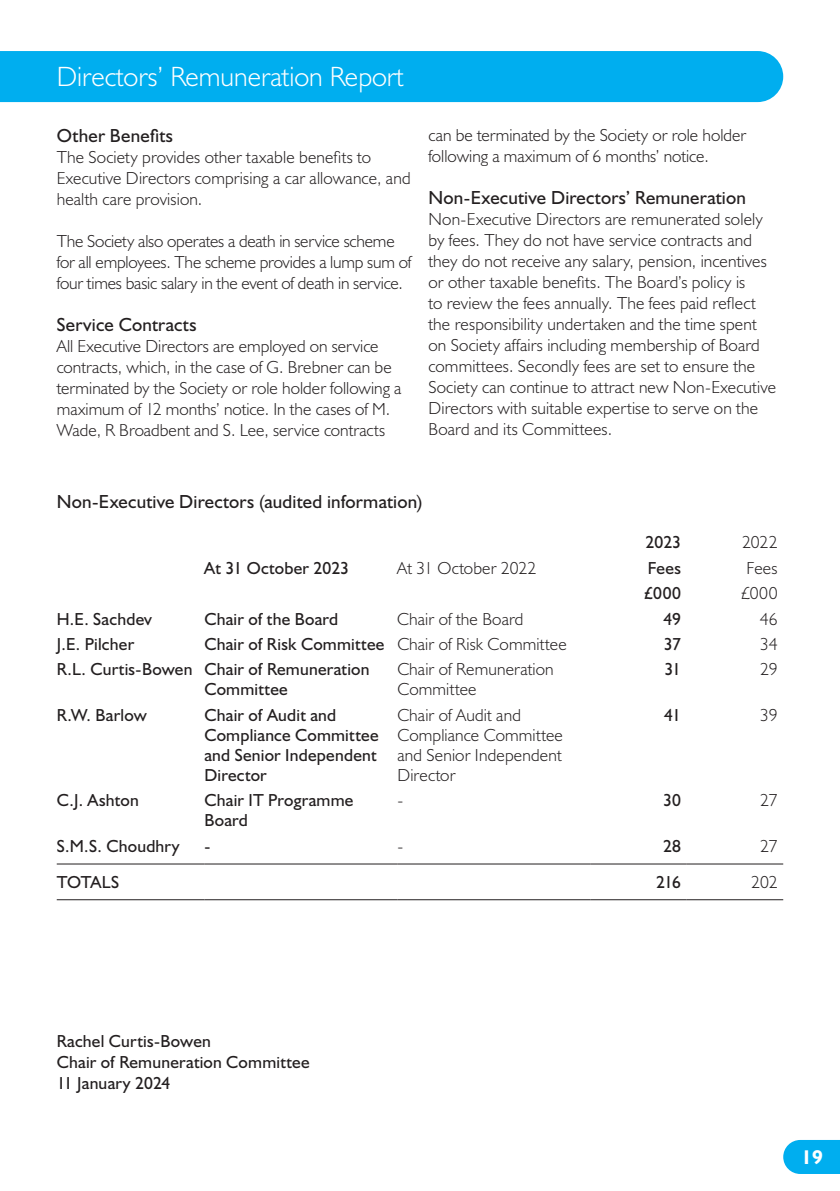
<style>
.page{position:relative;width:840px;height:1191px;background:#fff}
.page>*{position:absolute;margin:0;border:0;box-sizing:border-box;transform-origin:0 0}
.t1{font:300 28px "Humanist 521 BT";color:#fff}
.t2{font:700 20px "Humanist 521 BT";color:#fff}
.t3{font:19px "Humanist 521 BT";letter-spacing:.01em;color:#231f20}
.t4{font:300 17.6px/21px "Humanist 521 BT";letter-spacing:.005em;color:#231f20}
.t5{font:17.6px/20px "Humanist 521 BT";letter-spacing:.01em;color:#231f20}
.s1{font-weight:300}
</style>
<div class="page">
<svg style="left:783px;top:1140px;width:56px;height:34px"></svg>
<div style="left:0;top:51px;width:782px;height:51px;background:#00aeef"></div>
<hr style="left:57px;top:863px;width:147px;height:1px;background:#231f20">
<hr style="left:57px;top:899px;width:147px;height:1px;background:#231f20">
<hr style="left:204px;top:863px;width:193px;height:1px;background:#231f20">
<hr style="left:204px;top:899px;width:193px;height:1px;background:#231f20">
<hr style="left:397px;top:863px;width:193px;height:1px;background:#231f20">
<hr style="left:397px;top:899px;width:193px;height:1px;background:#231f20">
<hr style="left:590px;top:863px;width:96px;height:1px;background:#231f20">
<hr style="left:590px;top:899px;width:96px;height:1px;background:#231f20">
<hr style="left:686px;top:863px;width:96px;height:1px;background:#231f20">
<hr style="left:686px;top:899px;width:96px;height:1px;background:#231f20">
<h1 class="t1" style="left:57px;top:59px;width:348px">Directors’ Remuneration Report</h1>
<p class="t3" style="left:57px;top:124px;width:118px">Other Benefits</p>
<p class="t4" style="left:57px;top:146px;width:355px">The Society provides other taxable benefits to<br>Executive Directors comprising a car allowance, and health care provision.</p>
<p class="t4" style="left:57px;top:230px;width:356px">The Society also operates a death in service scheme for all employees. The scheme provides a lump sum of four times basic salary in the event of death in service.</p>
<p class="t3" style="left:57px;top:313px;width:141px">Service Contracts</p>
<p class="t4" style="left:57px;top:335px;width:346px">All Executive Directors are employed on service contracts, which, in the case of G. Brebner can be terminated by the Society or role holder following a maximum of 12 months’ notice. In the cases of M.<br>Wade, R Broadbent and S. Lee, service contracts</p>
<p class="t4" style="left:428px;top:124px;width:319px">can be terminated by the Society or role holder following a maximum of 6 months’ notice.</p>
<p class="t3" style="left:428px;top:186px;width:319px">Non-Executive Directors’ Remuneration</p>
<p class="t4" style="left:428px;top:208px;width:349px">Non-Executive Directors are remunerated solely by fees. They do not have service contracts and they do not receive any salary, pension, incentives or other taxable benefits. The Board’s policy is<br>to review the fees annually. The fees paid reflect the responsibility undertaken and the time spent on Society affairs including membership of Board committees. Secondly fees are set to ensure the Society can continue to attract new Non-Executive Directors with suitable expertise to serve on the Board and its Committees.</p>
<p class="t3" style="left:57px;top:490px;width:367px">Non-Executive Directors (audited information)</p>
<p class="t5" style="left:645px;top:532px;width:37px">2023</p>
<p class="t4" style="left:741px;top:531px;width:37px">2022</p>
<p class="t5" style="left:204px;top:557px;width:146px">At 31 October 2023</p>
<p class="t4" style="left:397px;top:557px;width:140px">At 31 October 2022</p>
<p class="t5" style="left:647px;top:557px;width:35px">Fees</p>
<p class="t4" style="left:746px;top:557px;width:32px">Fees</p>
<p class="t5" style="left:644px;top:583px;width:38px">£000</p>
<p class="t4" style="left:740px;top:582px;width:38px">£000</p>
<p class="t5" style="left:57px;top:608px;width:97px">H.E. Sachdev</p>
<p class="t5" style="left:204px;top:608px;width:135px">Chair of the Board</p>
<p class="t4" style="left:397px;top:607px;width:128px">Chair of the Board</p>
<p class="t5" style="left:663px;top:608px;width:19px">49</p>
<p class="t4" style="left:759px;top:607px;width:19px">46</p>
<p class="t5" style="left:57px;top:633px;width:79px">J.E. Pilcher</p>
<p class="t5" style="left:204px;top:633px;width:364px">Chair of Risk Committee <span class="s1">Chair of Risk Committee</span></p>
<p class="t5" style="left:663px;top:633px;width:19px">37</p>
<p class="t4" style="left:759px;top:633px;width:19px">34</p>
<p class="t5" style="left:204px;top:659px;width:166px;text-indent:-147px">R.L. Curtis-Bowen Chair of Remuneration<br>Committee</p>
<p class="t4" style="left:397px;top:659px;width:158px;line-height:20px">Chair of Remuneration<br>Committee</p>
<p class="t5" style="left:664px;top:659px;width:18px">31</p>
<p class="t4" style="left:759px;top:658px;width:19px">29</p>
<p class="t5" style="left:57px;top:704px;width:91px">R.W. Barlow</p>
<p class="t5" style="left:204px;top:704px;width:176px">Chair of Audit and<br>Compliance Committee and Senior Independent<br>Director</p>
<p class="t4" style="left:397px;top:704px;width:167px;line-height:20px">Chair of Audit and<br>Compliance Committee and Senior Independent<br>Director</p>
<p class="t5" style="left:664px;top:704px;width:18px">41</p>
<p class="t4" style="left:759px;top:704px;width:19px">39</p>
<p class="t5" style="left:57px;top:790px;width:84px">C.J. Ashton</p>
<p class="t5" style="left:204px;top:790px;width:150px">Chair IT Programme<br>Board</p>
<p class="t4" style="left:397px;top:789px;width:7px">-</p>
<p class="t5" style="left:662px;top:790px;width:19px">30</p>
<p class="t4" style="left:759px;top:789px;width:19px">27</p>
<p class="t5" style="left:57px;top:835px;width:124px">S.M.S. Choudhry</p>
<p class="t5" style="left:204px;top:835px;width:7px">-</p>
<p class="t4" style="left:397px;top:835px;width:7px">-</p>
<p class="t5" style="left:663px;top:835px;width:19px">28</p>
<p class="t4" style="left:759px;top:835px;width:19px">27</p>
<p class="t5" style="left:57px;top:871px;width:64px">TOTALS</p>
<p class="t5" style="left:655px;top:871px;width:26px">216</p>
<p class="t4" style="left:750px;top:871px;width:28px">202</p>
<p class="t5" style="left:57px;top:1030px;width:254px;line-height:21px">Rachel Curtis-Bowen<br>Chair of Remuneration Committee<br>11 January 2024</p>
<p class="t2" style="left:800px;top:1144px;width:23px">19</p>
</div>
